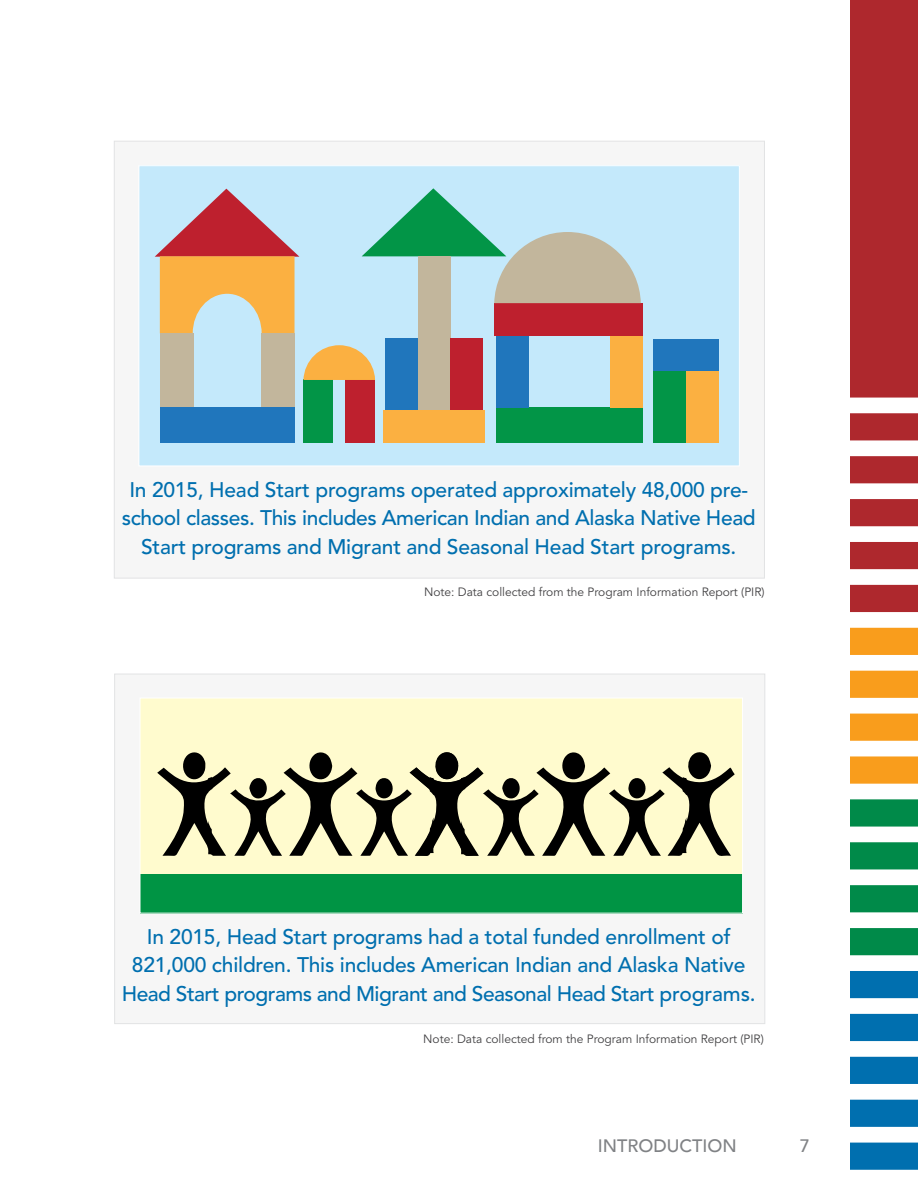
<style>
.page{position:relative;width:918px;height:1188px;background:#fff}
.page>*{position:absolute;margin:0;border:0;box-sizing:border-box;transform-origin:0 0}
.t1{font:500 21px/28.5px "Avenir LT Pro";letter-spacing:-.01em;color:#006faf;text-align:center}
.t2{font:500 18px "Avenir";color:#808285}
.t3{font:12px "Avenir LT Pro";color:#414042}
</style>
<div class="page">
<div style="left:851px;top:0;width:67px;height:709px;background:#ae282d"></div>
<div style="left:851px;top:786px;width:67px;height:206px;background:#008a49"></div>
<div style="left:851px;top:969px;width:67px;height:214px;background:#006faf"></div>
<div style="left:851px;top:614px;width:67px;height:178px;background:#f99d1c"></div>
<div style="left:849px;top:398px;width:69px;height:15px;background:#fff"></div>
<div style="left:849px;top:440px;width:69px;height:16px;background:#fff"></div>
<div style="left:849px;top:483px;width:69px;height:16px;background:#fff"></div>
<div style="left:849px;top:526px;width:69px;height:16px;background:#fff"></div>
<div style="left:849px;top:569px;width:69px;height:16px;background:#fff"></div>
<div style="left:849px;top:612px;width:69px;height:16px;background:#fff"></div>
<div style="left:849px;top:655px;width:69px;height:16px;background:#fff"></div>
<div style="left:849px;top:698px;width:69px;height:16px;background:#fff"></div>
<div style="left:849px;top:741px;width:69px;height:15px;background:#fff"></div>
<div style="left:849px;top:784px;width:69px;height:15px;background:#fff"></div>
<div style="left:849px;top:827px;width:69px;height:15px;background:#fff"></div>
<div style="left:849px;top:869px;width:69px;height:16px;background:#fff"></div>
<div style="left:849px;top:912px;width:69px;height:16px;background:#fff"></div>
<div style="left:849px;top:955px;width:69px;height:16px;background:#fff"></div>
<div style="left:849px;top:998px;width:69px;height:16px;background:#fff"></div>
<div style="left:849px;top:1041px;width:69px;height:16px;background:#fff"></div>
<div style="left:849px;top:1084px;width:69px;height:16px;background:#fff"></div>
<div style="left:849px;top:1127px;width:69px;height:16px;background:#fff"></div>
<div style="left:849px;top:1170px;width:69px;height:15px;background:#fff"></div>
<div style="left:114px;top:141px;width:651px;height:437px;background:#f6f6f6;border:1px solid #e2e3e4"></div>
<div style="left:114px;top:674px;width:651px;height:350px;background:#f6f6f6;border:1px solid #e2e3e4"></div>
<div style="left:139px;top:166px;width:600px;height:300px;background:#c4e9fb"></div>
<div style="left:653px;top:339px;width:66px;height:33px;background:#2076bc"></div>
<div style="left:653px;top:372px;width:33px;height:71px;background:#029547"></div>
<div style="left:686px;top:372px;width:33px;height:71px;background:#fbb041"></div>
<svg style="left:155px;top:189px;width:144px;height:144px"></svg>
<div style="left:261px;top:333px;width:34px;height:74px;background:#c2b69c"></div>
<div style="left:160px;top:333px;width:33px;height:74px;background:#c2b69c"></div>
<div style="left:160px;top:407px;width:135px;height:36px;background:#2076bc"></div>
<div style="left:383px;top:410px;width:102px;height:33px;background:#fbb041"></div>
<div style="left:418px;top:256px;width:32px;height:154px;background:#c2b69c"></div>
<div style="left:450px;top:339px;width:33px;height:71px;background:#be202e"></div>
<div style="left:385px;top:339px;width:33px;height:71px;background:#2076bc"></div>
<div style="left:345px;top:379px;width:30px;height:64px;background:#be202e"></div>
<div style="left:304px;top:379px;width:29px;height:64px;background:#029547"></div>
<svg style="left:303px;top:345px;width:72px;height:35px"></svg>
<div style="left:496px;top:407px;width:147px;height:36px;background:#029547"></div>
<div style="left:494px;top:304px;width:148px;height:32px;background:#be202e"></div>
<div style="left:610px;top:336px;width:33px;height:71px;background:#fbb041"></div>
<div style="left:496px;top:336px;width:33px;height:71px;background:#2076bc"></div>
<svg style="left:362px;top:188px;width:279px;height:115px"></svg>
<div style="left:140px;top:698px;width:603px;height:215px;background:#fffbce"></div>
<div style="left:140px;top:874px;width:603px;height:39px;background:#009444"></div>
<svg style="left:157px;top:752px;width:578px;height:104px"></svg>
<div style="left:140px;top:698px;width:603px;height:216px;border:1px solid #fff"></div>
<p class="t1" style="left:122px;top:476px;width:636px">In 2015, Head Start programs operated approximately 48,000 pre&shy;school classes. This includes American Indian and Alaska Native Head<br>Start programs and Migrant and Seasonal Head Start programs.</p>
<p class="t3" style="left:424px;top:584px;width:342px">Note: Data collected from the Program Information Report (PIR)</p>
<p class="t1" style="left:122px;top:922px;width:636px">In 2015, Head Start programs had a total funded enrollment of<br>821,000 children. This includes American Indian and Alaska Native<br>Head Start programs and Migrant and Seasonal Head Start programs.</p>
<p class="t3" style="left:423px;top:1032px;width:342px">Note: Data collected from the Program Information Report (PIR)</p>
<p class="t2" style="left:598px;top:1130px;width:140px">INTRODUCTION</p>
<p class="t2" style="left:800px;top:1130px;width:12px">7</p>
</div>
